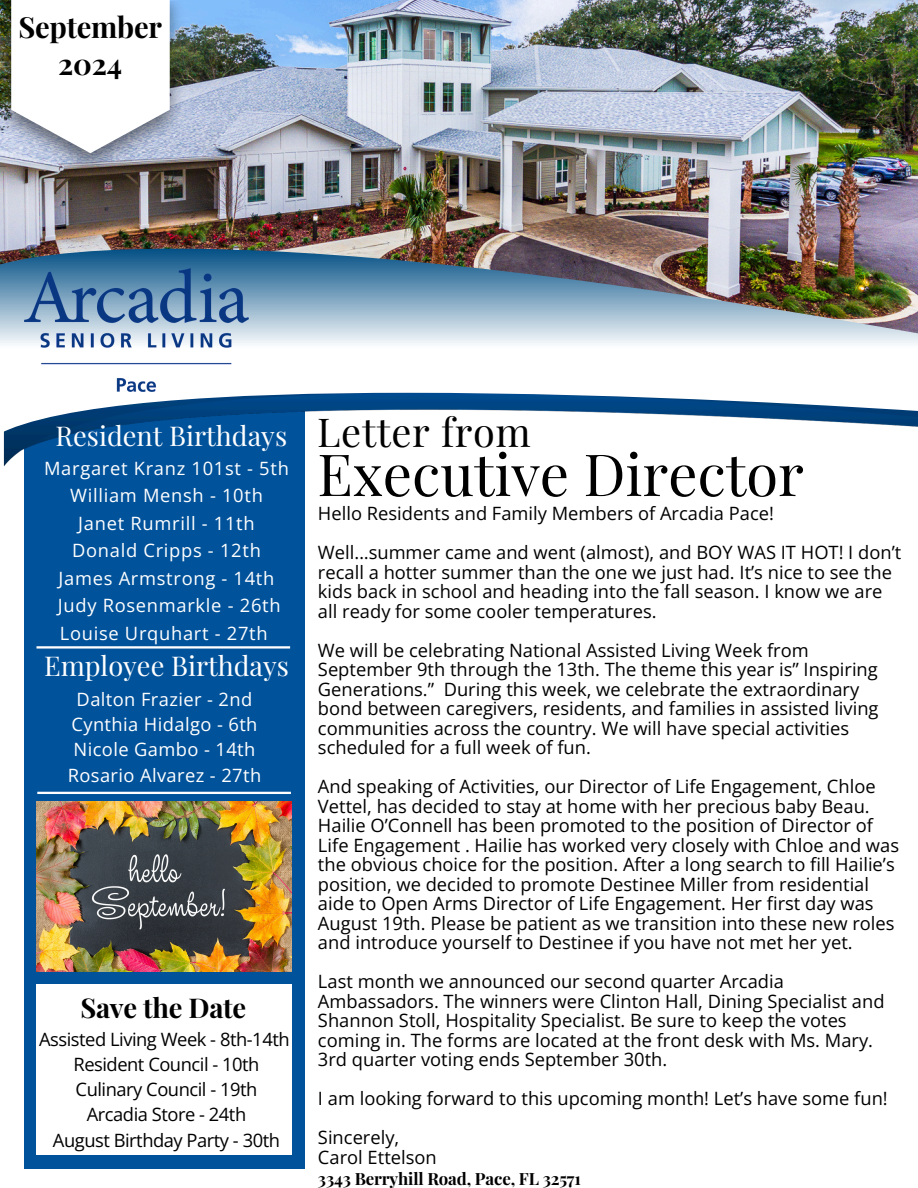
<style>
.page{position:relative;width:918px;height:1188px;background:#fff}
.page>*{position:absolute;margin:0;border:0;box-sizing:border-box;transform-origin:0 0}
.t1{font:58.05px "Playfair Display";color:#000}
.t2{font:39.75px "Playfair Display";letter-spacing:.015em;color:#000}
.t3{font:700 29.1px/37.8px "Playfair Display";letter-spacing:-.01em;color:#000;text-align:center}
.t4{font:27.3px "Playfair Display";color:#fff}
.t5{font:700 27.3px "Playfair Display";letter-spacing:-.01em;color:#000}
.t6{font:18.3px/19.5px "Open Sans";color:#000}
.t7{font:18.3px "Open Sans";letter-spacing:.04em;color:#fff}
.t8{font:18.3px "Open Sans";letter-spacing:-.025em;color:#000}
.t9{font:18.3px "Open Sans";letter-spacing:.02em;color:#fff}
.t10{font:700 16.8px "Playfair Display";letter-spacing:-.01em;color:#000}
</style>
<div class="page">
<div style="left:25px;top:389px;width:280px;height:779px;background:#00529b"></div>
<img style="left:0;top:0;width:918px;height:249px">
<img style="left:0;top:1px;width:193px;height:184px">
<svg style="left:11px;top:0;width:159px;height:153px"></svg>
<img style="left:0;top:249px;width:918px;height:187px">
<img style="left:24px;top:268px;width:225px;height:124px">
<hr style="left:36px;top:646px;width:254px;height:3px;background:#fff">
<hr style="left:37px;top:792px;width:254px;height:2px;background:#fff">
<div style="left:36px;top:984px;width:256px;height:171px;background:#fff"></div>
<img style="left:36px;top:802px;width:255px;height:170px">
<h3 class="t3" style="left:18px;top:7px;width:145px">September<br>2024</h3>
<p class="t4" style="left:55px;top:416px;width:233px">Resident Birthdays</p>
<p class="t7" style="left:44px;top:455px;width:246px">Margaret Kranz 101st - 5th</p>
<p class="t7" style="left:70px;top:483px;width:194px">William Mensh - 10th</p>
<p class="t7" style="left:78px;top:510px;width:178px">Janet Rumrill - 11th</p>
<p class="t7" style="left:72px;top:538px;width:190px">Donald Cripps - 12th</p>
<h2 class="t7" style="left:59px;top:565px;width:217px">James Armstrong - 14th</h2>
<p class="t7" style="left:58px;top:593px;width:224px">Judy Rosenmarkle - 26th</p>
<p class="t7" style="left:60px;top:620px;width:210px">Louise Urquhart - 27th</p>
<p class="t4" style="left:44px;top:646px;width:246px">Employee Birthdays</p>
<p class="t9" style="left:77px;top:686px;width:177px">Dalton Frazier - 2nd</p>
<p class="t9" style="left:71px;top:712px;width:188px">Cynthia Hidalgo - 6th</p>
<p class="t9" style="left:74px;top:737px;width:183px">Nicole Gambo - 14th</p>
<p class="t9" style="left:68px;top:762px;width:195px">Rosario Alvarez - 27th</p>
<h2 class="t5" style="left:80px;top:988px;width:168px">Save the Date</h2>
<p class="t8" style="left:39px;top:1026px;width:252px">Assisted Living Week - 8th-14th</p>
<p class="t8" style="left:74px;top:1051px;width:187px">Resident Council - 10th</p>
<h3 class="t8" style="left:76px;top:1077px;width:183px">Culinary Council - 19th</h3>
<p class="t8" style="left:87px;top:1102px;width:161px">Arcadia Store - 24th</p>
<p class="t8" style="left:53px;top:1127px;width:229px">August Birthday Party - 30th</p>
<p class="t2" style="left:317px;top:404px;width:215px">Letter from</p>
<p class="t1" style="left:317px;top:433px;width:488px">Executive Director</p>
<p class="t6" style="left:318px;top:504px;width:458px">Hello Residents and Family Members of Arcadia Pace!</p>
<p class="t6" style="left:318px;top:543px;width:585px">Well…summer came and went (almost), and BOY WAS IT HOT! I don’t recall a hotter summer than the one we just had. It’s nice to see the kids back in school and heading into the fall season. I know we are all ready for some cooler temperatures.</p>
<p class="t6" style="left:318px;top:640px;width:562px">We will be celebrating National Assisted Living Week from September 9th through the 13th. The theme this year is” Inspiring Generations.” During this week, we celebrate the extraordinary bond between caregivers, residents, and families in assisted living communities across the country. We will have special activities scheduled for a full week of fun.</p>
<h1 class="t6" style="left:318px;top:776px;width:583px">And speaking of Activities, our Director of Life Engagement, Chloe Vettel, has decided to stay at home with her precious baby Beau.<br>Hailie O’Connell has been promoted to the position of Director of Life Engagement . Hailie has worked very closely with Chloe and was the obvious choice for the position. After a long search to fill Hailie’s position, we decided to promote Destinee Miller from residential aide to Open Arms Director of Life Engagement. Her first day was August 19th. Please be patient as we transition into these new roles and introduce yourself to Destinee if you have not met her yet.</h1>
<p class="t6" style="left:318px;top:971px;width:568px">Last month we announced our second quarter Arcadia Ambassadors. The winners were Clinton Hall, Dining Specialist and Shannon Stoll, Hospitality Specialist. Be sure to keep the votes coming in. The forms are located at the front desk with Ms. Mary.<br>3rd quarter voting ends September 30th.</p>
<p class="t6" style="left:318px;top:1088px;width:571px">I am looking forward to this upcoming month! Let’s have some fun!</p>
<p class="t6" style="left:318px;top:1127px;width:83px">Sincerely,</p>
<p class="t6" style="left:318px;top:1147px;width:120px">Carol Ettelson</p>
<p class="t10" style="left:318px;top:1167px;width:264px">3343 Berryhill Road, Pace, FL 32571</p>
</div>
